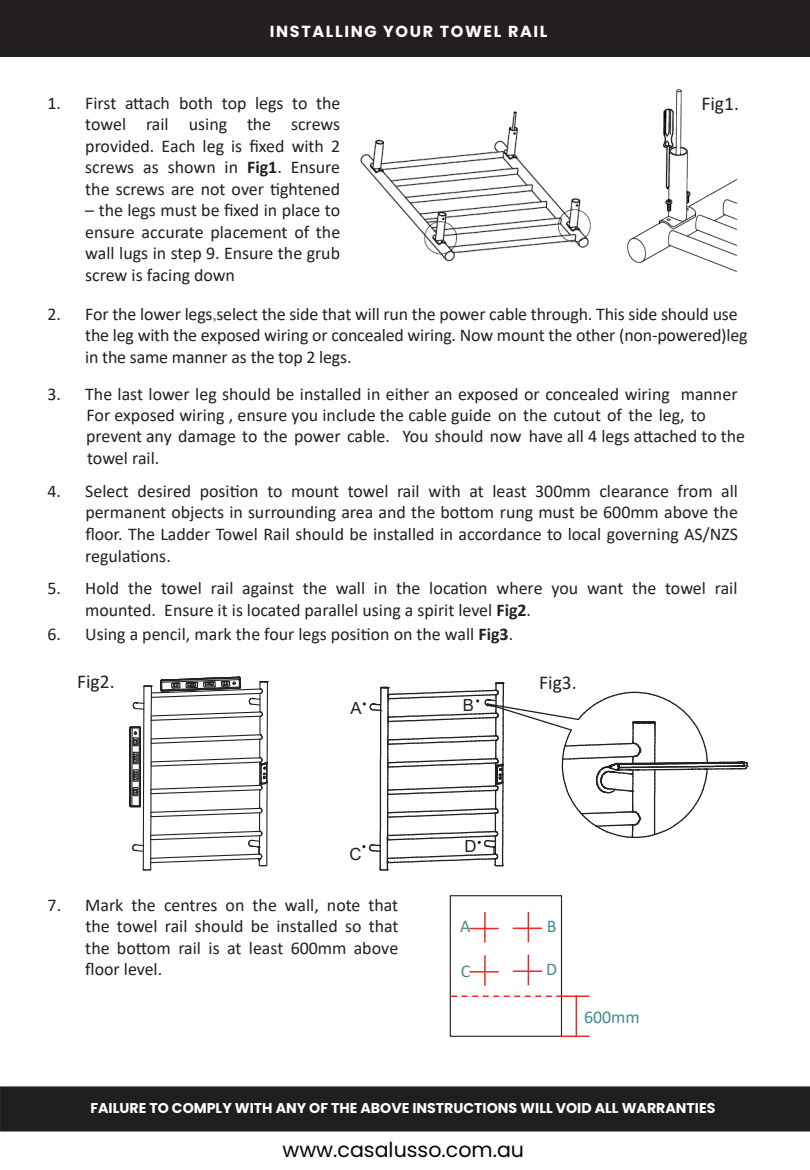
<style>
.page{position:relative;width:810px;height:1170px;background:#fff}
.page>*{position:absolute;margin:0;border:0;box-sizing:border-box;transform-origin:0 0}
.t1{font:20.55px "Poppins";color:#050504}
.t2{font:19.65px "Calibri";color:#231f20}
.t3{font:18px "Calibri";letter-spacing:-.005em;color:#231f20}
.t4{font:17.85px/21.6px "Calibri";letter-spacing:-.005em;color:#231f20;text-align:justify}
.t5{font:17.85px "Calibri";color:#45898f}
.t6{font:16.8px "Arial";color:#231f20}
.t7{font:700 16.05px "Poppins";letter-spacing:.1em;color:#fff}
.t8{font:700 14.1px "Poppins";color:#fff}
.s1{font-weight:700}
.s2{font-family:"Adobe Song Std";font-weight:300}
.s3{font-size:18px}
</style>
<div class="page">
<div style="left:0;top:0;width:810px;height:57px;background:#231f20"></div>
<hr style="left:484px;top:912px;width:2px;height:31px;background:#ee2928">
<hr style="left:469px;top:928px;width:30px;height:1px;background:#ee2928">
<hr style="left:528px;top:912px;width:1px;height:30px;background:#ee2928">
<svg style="left:513px;top:928px;width:29px;height:1px"></svg>
<hr style="left:484px;top:955px;width:2px;height:31px;background:#ee2928">
<hr style="left:469px;top:971px;width:30px;height:2px;background:#ee2928">
<hr style="left:528px;top:955px;width:1px;height:30px;background:#ee2928">
<hr style="left:513px;top:970px;width:29px;height:2px;background:#ee2928">
<div style="left:450px;top:895px;width:112px;height:142px;border:1px solid #231f20"></div>
<hr style="left:576px;top:995px;width:1px;height:41px;background:#ee2928">
<svg style="left:560px;top:1036px;width:29px;height:1px"></svg>
<svg style="left:450px;top:996px;width:139px;height:1px"></svg>
<img style="left:360px;top:111px;width:231px;height:151px">
<img style="left:627px;top:89px;width:111px;height:183px">
<svg style="left:129px;top:676px;width:140px;height:195px"></svg>
<svg style="left:362px;top:682px;width:387px;height:189px"></svg>
<div style="left:0;top:1086px;width:810px;height:46px;background:#211e1e"></div>
<p class="t7" style="left:270px;top:22px;width:279px">INSTALLING YOUR TOWEL RAIL</p>
<p class="t4" style="left:85px;top:91px;width:257px;text-indent:-38px">1. First attach both top legs to the towel rail using the screws provided. Each leg is fixed with 2 screws as shown in <span class="s1">Fig1</span>. Ensure the screws are not over tightened</p>
<p class="t4" style="left:85px;top:199px;width:257px">– the legs must be fixed in place to ensure accurate placement of the wall lugs in step 9. Ensure the grub</p>
<p class="t3" style="left:85px;top:262px;width:151px">screw is facing down</p>
<p class="t2" style="left:701px;top:90px;width:39px">Fig1.</p>
<p class="t4" style="left:85px;top:303px;width:664px;text-align:left;text-indent:-38px">2. For the lower legs<span class="s2">,</span>select the side that will run the power cable through. This side should use the leg with the exposed wiring or concealed wiring. Now mount the other (non-powered)leg in the same manner as the top 2 legs.</p>
<p class="t4" style="left:86px;top:383px;width:661px;line-height:21.1px;text-align:left;text-indent:-38px">3. The last lower leg should be installed in either an exposed or concealed wiring manner<br>For exposed wiring , ensure you include the cable guide on the cutout of the leg, to prevent any damage to the power cable. You should now <span class="s3">have all 4 legs attached to the</span></p>
<p class="t3" style="left:87px;top:445px;width:74px">towel rail.</p>
<p class="t4" style="left:85px;top:480px;width:654px;text-indent:-38px">4. Select desired position to mount towel rail with at least 300mm clearance from all permanent objects in surrounding area and the bottom rung must be 600mm above the floor. The Ladder Towel Rail should be installed in accordance to local governing AS/NZS regulations.</p>
<p class="t4" style="left:85px;top:577px;width:654px;text-indent:-38px">5. Hold the towel rail against the wall in the location where you want the towel rail mounted. Ensure it is located parallel using a spirit level <span class="s1">Fig2</span>.</p>
<p class="t4" style="left:48px;top:623px;width:467px">6. Using a pencil, mark the four legs position on the wall <span class="s1">Fig3</span>.</p>
<p class="t2" style="left:77px;top:668px;width:39px">Fig2.</p>
<p class="t2" style="left:539px;top:669px;width:39px">Fig3.</p>
<p class="t6" style="left:350px;top:697px;width:13px">A</p>
<p class="t6" style="left:463px;top:693px;width:13px">B</p>
<p class="t6" style="left:350px;top:842px;width:14px">C</p>
<p class="t4" style="left:48px;top:893px;width:352px;text-align:right">7. Mark the centres on the wall, note that the towel rail should be installed so that</p>
<p class="t3" style="left:85px;top:935px;width:314px">the bottom rail is at least 600mm above</p>
<p class="t4" style="left:85px;top:958px;width:78px">floor level.</p>
<p class="t6" style="left:465px;top:835px;width:14px">D</p>
<p class="t5" style="left:460px;top:913px;width:12px">A</p>
<p class="t5" style="left:547px;top:913px;width:11px">B</p>
<p class="t5" style="left:461px;top:959px;width:11px">C</p>
<p class="t5" style="left:546px;top:957px;width:13px">D</p>
<p class="t5" style="left:584px;top:1005px;width:57px">600mm</p>
<p class="t8" style="left:90px;top:1100px;width:627px">FAILURE TO COMPLY WITH ANY OF THE ABOVE INSTRUCTIONS WILL VOID ALL WARRANTIES</p>
<p class="t1" style="left:283px;top:1138px;width:243px">www.casalusso.com.au</p>
</div>
